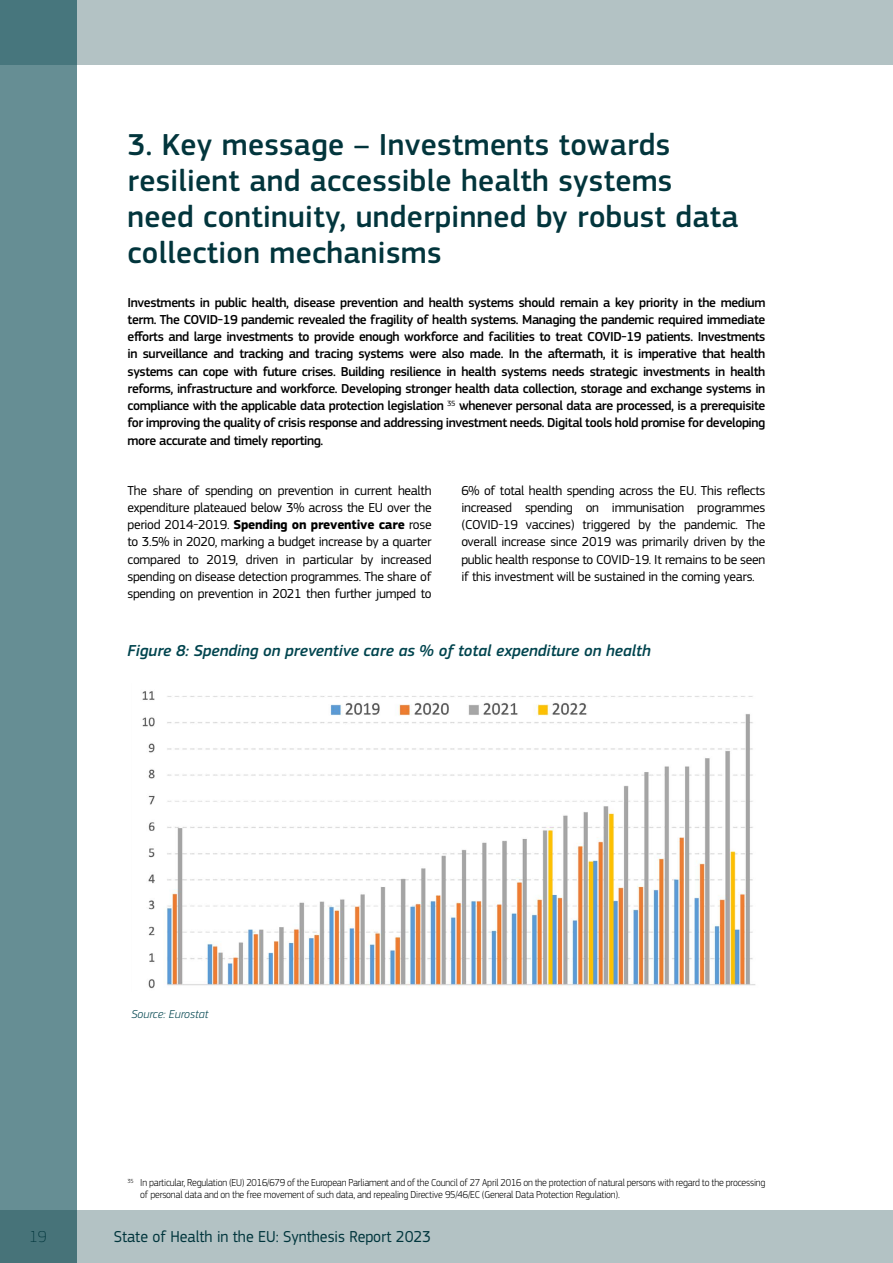
<style>
.page{position:relative;width:893px;height:1263px;background:#fff}
.page>*{position:absolute;margin:0;border:0;box-sizing:border-box;transform-origin:0 0}
.t1{font:500 31.5px/36px "EC Square Sans Pro";letter-spacing:.01em;color:#02353c}
.t2{font:italic 500 16.5px "EC Square Sans Pro";color:#00444e}
.t3{font:16.5px "EC Square Sans Pro";color:#00353c;scale:.96 1}
.t4{font:100 16.5px "EC Square Sans Pro";color:#00353c}
.t5{font:500 13.5px/17.2px "EC Square Sans Pro";letter-spacing:-.03em;color:#000;text-align:justify}
.t6{font:13.5px/17.2px "EC Square Sans Pro";letter-spacing:-.02em;color:#000;text-align:justify}
.t7{font:italic 300 12px "EC Square Sans Pro";color:#00444e}
.t8{font:300 10.5px/12px "EC Square Sans Pro";letter-spacing:-.02em;color:#000;scale:.95 1}
.s1{font-weight:700}
</style>
<div class="page">
<div style="left:0;top:0;width:893px;height:64px;background:#b3c2c4"></div>
<div style="left:0;top:0;width:77px;height:1263px;background:#668e94"></div>
<svg style="left:0;top:1210px;width:893px;height:53px;background:#a9bbbd"></svg>
<img style="left:142px;top:691px;width:614px;height:298px">
<h1 class="t1" style="left:128px;top:128px;width:612px">3. Key message – Investments towards resilient and accessible health systems need continuity, underpinned by robust data collection mechanisms</h1>
<p class="t5" style="left:128px;top:294px;width:639px">Investments in public health, disease prevention and health systems should remain a key priority in the medium term. The COVID-19 pandemic revealed the fragility of health systems. Managing the pandemic required immediate efforts and large investments to provide enough workforce and facilities to treat COVID-19 patients. Investments in surveillance and tracking and tracing systems were also made. In the aftermath, it is imperative that health systems can cope with future crises. Building resilience in health systems needs strategic investments in health reforms, infrastructure and workforce. Developing stronger health data collection, storage and exchange systems in compliance with the applicable data protection legislation <sup>35</sup> whenever personal data are processed, is a prerequisite for improving the quality of crisis response and addressing investment needs. Digital tools hold promise for developing more accurate and timely reporting.</p>
<p class="t6" style="left:128px;top:481px;width:306px">The share of spending on prevention in current health expenditure plateaued below 3% across the EU over the period 2014-2019. <span class="s1">Spending on preventive care</span> rose to 3.5% in 2020, marking a budget increase by a quarter compared to 2019, driven in particular by increased spending on disease detection programmes. The share of spending on prevention in 2021 then further jumped to</p>
<p class="t6" style="left:461px;top:481px;width:306px">6% of total health spending across the EU. This reflects increased spending on immunisation programmes (COVID-19 vaccines) triggered by the pandemic. The overall increase since 2019 was primarily driven by the public health response to COVID-19. It remains to be seen if this investment will be sustained in the coming years.</p>
<p class="t2" style="left:128px;top:641px;width:525px">Figure 8: Spending on preventive care as % of total expenditure on health</p>
<p class="t7" style="left:131px;top:1006px;width:78px">Source: Eurostat</p>
<p class="t8" style="left:140px;top:1176px;width:659px;text-indent:-13px"><sup>35</sup> In particular, Regulation (EU) 2016/679 of the European Parliament and of the Council of 27 April 2016 on the protection of natural persons with regard to the processing of personal data and on the free movement of such data, and repealing Directive 95/46/EC (General Data Protection Regulation).</p>
<p class="t4" style="left:29px;top:1227px;width:19px">19</p>
<p class="t3" style="left:114px;top:1227px;width:332px">State of Health in the EU: Synthesis Report 2023</p>
</div>
